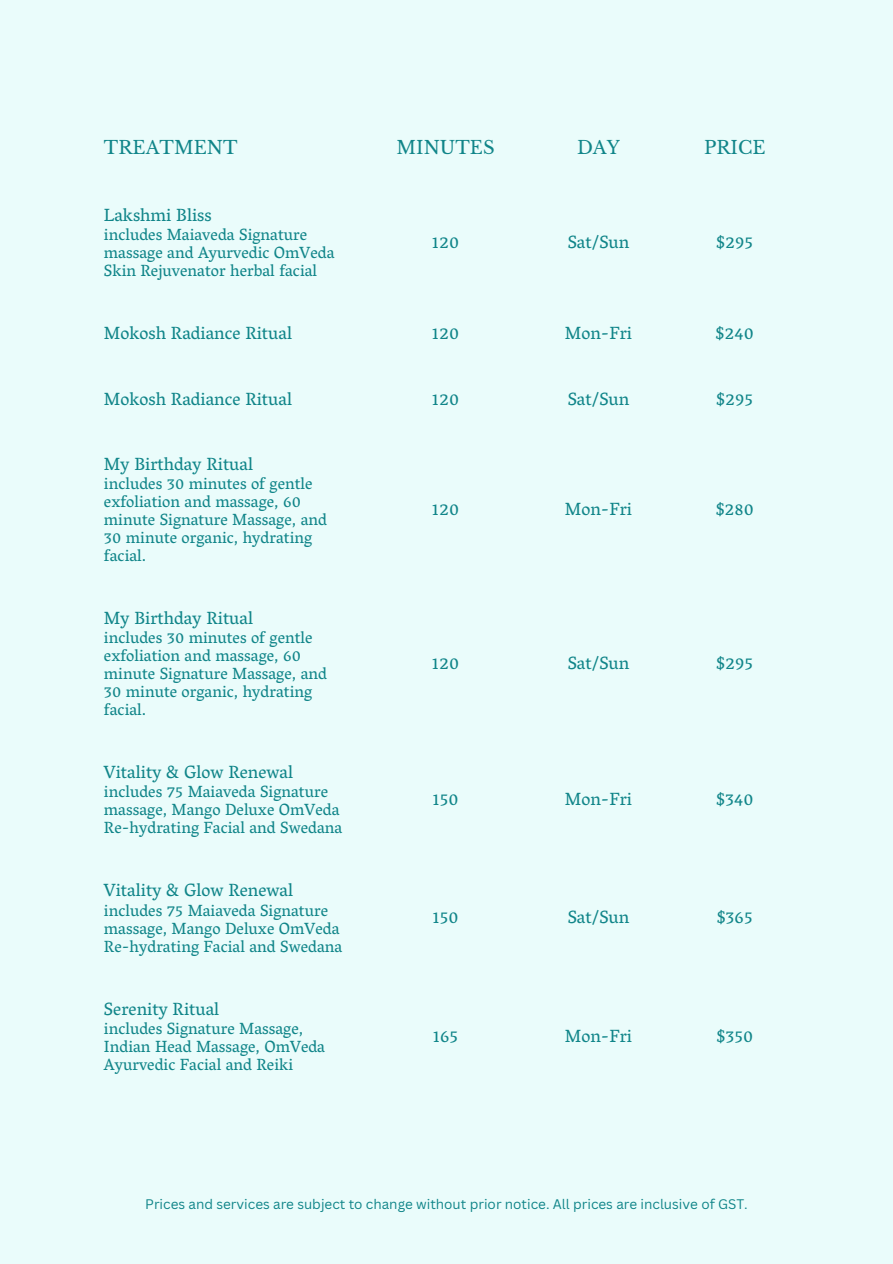
<style>
.page{position:relative;width:893px;height:1264px;background:#fff}
.page>*{position:absolute;margin:0;border:0;box-sizing:border-box;transform-origin:0 0}
.t1{font:18px "Vesper Libre";color:#108589}
.t2{font:18px "Libre Baskerville";color:#108589}
.t3{font:16.5px/18px "Vesper Libre";color:#108589}
.t4{font:13.5px "Canva Sans";color:#108589}
</style>
<div class="page">
<div style="left:0;top:0;width:892px;height:1263px;background:#eafcfb"></div>
<p class="t2" style="left:104px;top:136px;width:135px">TREATMENT</p>
<p class="t2" style="left:396px;top:136px;width:99px">MINUTES</p>
<p class="t2" style="left:577px;top:136px;width:45px">DAY</p>
<p class="t2" style="left:704px;top:136px;width:63px">PRICE</p>
<p class="t1" style="left:104px;top:204px;width:109px">Lakshmi Bliss</p>
<p class="t3" style="left:104px;top:225px;width:232px">includes Maiaveda Signature massage and Ayurvedic OmVeda<br>Skin Rejuvenator herbal facial</p>
<p class="t1" style="left:432px;top:231px;width:29px">120</p>
<p class="t1" style="left:567px;top:231px;width:63px">Sat/Sun</p>
<p class="t1" style="left:716px;top:231px;width:39px">$295</p>
<p class="t1" style="left:104px;top:322px;width:189px">Mokosh Radiance Ritual</p>
<p class="t1" style="left:432px;top:322px;width:29px">120</p>
<p class="t1" style="left:565px;top:322px;width:69px">Mon-Fri</p>
<p class="t1" style="left:715px;top:322px;width:40px">$240</p>
<p class="t1" style="left:104px;top:388px;width:189px">Mokosh Radiance Ritual</p>
<p class="t1" style="left:432px;top:388px;width:29px">120</p>
<p class="t1" style="left:567px;top:388px;width:63px">Sat/Sun</p>
<p class="t1" style="left:716px;top:388px;width:39px">$295</p>
<p class="t1" style="left:104px;top:453px;width:150px">My Birthday Ritual</p>
<p class="t3" style="left:104px;top:474px;width:224px">includes 30 minutes of gentle exfoliation and massage, 60 minute Signature Massage, and<br>30 minute organic, hydrating facial.</p>
<p class="t1" style="left:104px;top:607px;width:150px">My Birthday Ritual</p>
<p class="t3" style="left:104px;top:628px;width:224px">includes 30 minutes of gentle exfoliation and massage, 60 minute Signature Massage, and<br>30 minute organic, hydrating facial.</p>
<p class="t1" style="left:432px;top:498px;width:29px">120</p>
<p class="t1" style="left:565px;top:498px;width:69px">Mon-Fri</p>
<p class="t1" style="left:715px;top:498px;width:40px">$280</p>
<p class="t1" style="left:432px;top:652px;width:29px">120</p>
<p class="t1" style="left:567px;top:652px;width:63px">Sat/Sun</p>
<p class="t1" style="left:716px;top:652px;width:39px">$295</p>
<p class="t1" style="left:104px;top:761px;width:191px">Vitality &amp; Glow Renewal</p>
<p class="t3" style="left:104px;top:782px;width:240px">includes 75 Maiaveda Signature massage, Mango Deluxe OmVeda<br>Re-hydrating Facial and Swedana</p>
<p class="t1" style="left:432px;top:788px;width:28px">150</p>
<p class="t1" style="left:565px;top:788px;width:69px">Mon-Fri</p>
<p class="t1" style="left:716px;top:788px;width:39px">$340</p>
<p class="t1" style="left:104px;top:879px;width:191px">Vitality &amp; Glow Renewal</p>
<p class="t3" style="left:104px;top:900px;width:240px">includes 75 Maiaveda Signature massage, Mango Deluxe OmVeda<br>Re-hydrating Facial and Swedana</p>
<p class="t1" style="left:432px;top:906px;width:28px">150</p>
<p class="t1" style="left:567px;top:906px;width:63px">Sat/Sun</p>
<p class="t1" style="left:716px;top:906px;width:38px">$365</p>
<p class="t1" style="left:104px;top:997px;width:117px">Serenity Ritual</p>
<p class="t3" style="left:104px;top:1019px;width:223px">includes Signature Massage,<br>Indian Head Massage, OmVeda<br>Ayurvedic Facial and Reiki</p>
<p class="t1" style="left:433px;top:1024px;width:27px">165</p>
<p class="t1" style="left:565px;top:1024px;width:69px">Mon-Fri</p>
<p class="t1" style="left:716px;top:1024px;width:38px">$350</p>
<p class="t4" style="left:145px;top:1194px;width:604px">Prices and services are subject to change without prior notice. All prices are inclusive of GST.</p>
</div>
